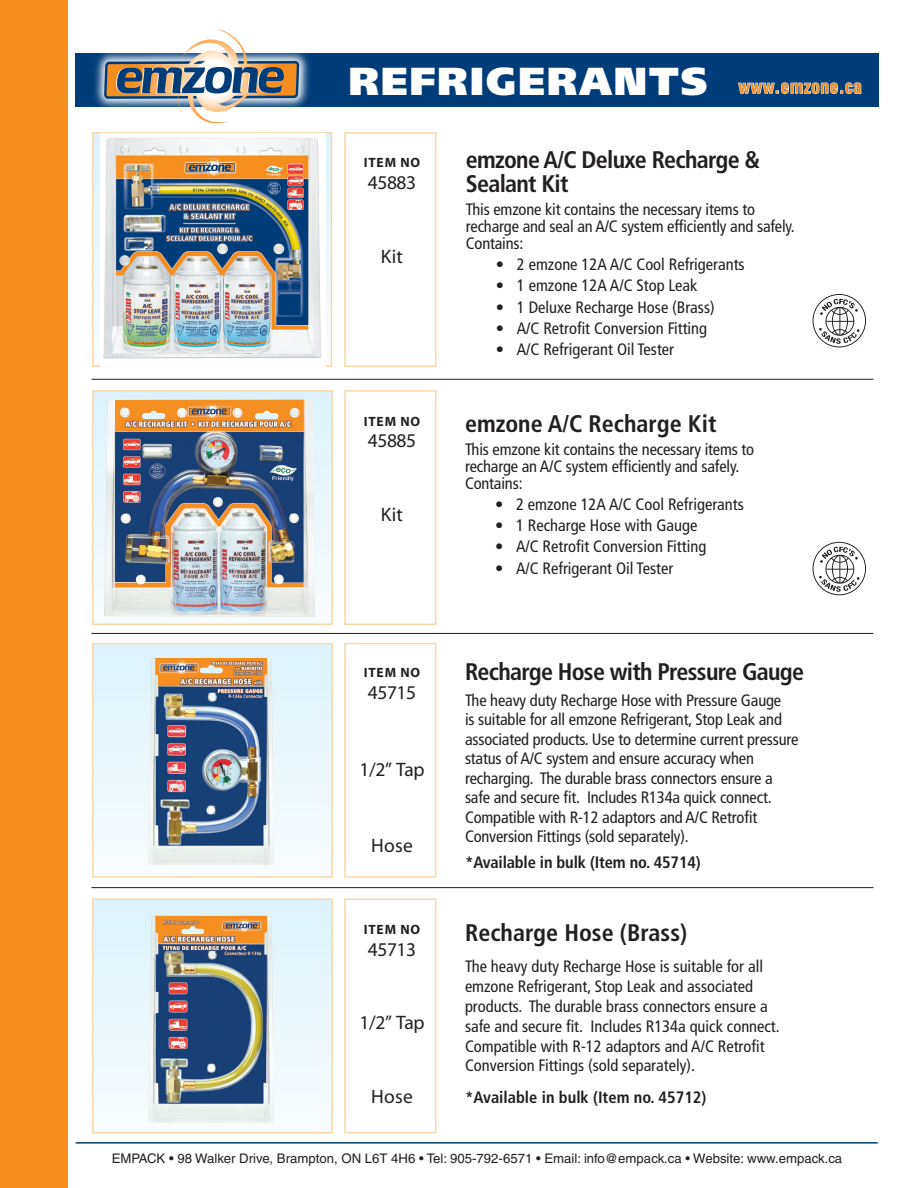
<style>
.page{position:relative;width:918px;height:1188px;background:#fff}
.page>*{position:absolute;margin:0;border:0;box-sizing:border-box;transform-origin:0 0}
.t1{font:700 condensed 24px/24.3px "Frutiger LT Std";letter-spacing:-.03em;color:#231f20}
.t2{font:700 condensed 24px "Frutiger LT Std";color:#231f20}
.t3{font:19.5px "Myriad";letter-spacing:-.02em;color:#231f20}
.t4{font:700 condensed 17.7px "Helvetica";letter-spacing:.02em;color:#f68e1e}
.t5{font:condensed 16.5px/19.5px "Frutiger LT Std";letter-spacing:-.01em;color:#231f20}
.t6{font:700 condensed 16.5px "Frutiger LT Std";letter-spacing:-.01em;color:#231f20}
.t7{font:700 13.5px "Myriad";letter-spacing:.06em;color:#231f20}
.t8{font:13.2px "Helvetica";color:#231f20}
.s1{font-family:"Frutiger LT Std";font-weight:900;font-stretch:normal;font-size:39px;color:#fff}
</style>
<div class="page">
<svg style="left:95px;top:135px;width:234px;height:202px"></svg>
<div style="left:92px;top:132px;width:240px;height:235px;border:2px solid #fbd7a7"></div>
<svg style="left:95px;top:393px;width:235px;height:224px"></svg>
<div style="left:92px;top:390px;width:241px;height:235px;border:2px solid #fbd7a7"></div>
<div style="left:93px;top:644px;width:239px;height:233px;background:linear-gradient(to bottom,#dcf2fc,#f9fcfe)"></div>
<div style="left:92px;top:643px;width:241px;height:235px;border:2px solid #fbd7a7"></div>
<img style="left:148px;top:658px;width:126px;height:207px">
<div style="left:344px;top:643px;width:92px;height:235px;border:2px solid #fbd7a7"></div>
<div style="left:93px;top:899px;width:239px;height:234px;background:linear-gradient(to bottom,#dcf2fc,#f8fcfe)"></div>
<div style="left:92px;top:898px;width:241px;height:235px;border:2px solid #fbd7a7"></div>
<div style="left:344px;top:898px;width:92px;height:235px;border:2px solid #fbd7a7"></div>
<img style="left:148px;top:915px;width:126px;height:208px">
<div style="left:76px;top:53px;width:803px;height:54px;background:#003d78"></div>
<svg style="left:738px;top:82px;width:124px;height:12px"></svg>
<div style="left:0;top:0;width:68px;height:1188px;background:#f68e1e"></div>
<img style="left:92px;top:53px;width:228px;height:99px">
<svg style="left:103px;top:29px;width:197px;height:96px"></svg>
<hr style="left:76px;top:1142px;width:802px;height:2px;background:#003d78">
<img style="left:101px;top:134px;width:224px;height:232px">
<img style="left:104px;top:400px;width:211px;height:217px">
<hr style="left:92px;top:379px;width:781px;height:1px;background:#231f20">
<hr style="left:92px;top:633px;width:781px;height:1px;background:#231f20">
<hr style="left:92px;top:887px;width:781px;height:1px;background:#231f20">
<div style="left:344px;top:132px;width:92px;height:235px;border:2px solid #fbd7a7"></div>
<div style="left:344px;top:390px;width:92px;height:235px;border:2px solid #fbd7a7"></div>
<svg style="left:813px;top:294px;width:53px;height:53px"></svg>
<svg style="left:813px;top:542px;width:53px;height:53px"></svg>
<p class="t4" style="left:349px;top:76px;width:515px"><span class="s1">REFRIGERANTS</span> www.emzone.ca</p>
<p class="t7" style="left:364px;top:156px;width:58px">ITEM NO</p>
<p class="t3" style="left:368px;top:173px;width:50px">45883</p>
<p class="t3" style="left:381px;top:246px;width:24px">Kit</p>
<p class="t7" style="left:364px;top:414px;width:58px">ITEM NO</p>
<p class="t3" style="left:368px;top:431px;width:50px">45885</p>
<p class="t3" style="left:381px;top:505px;width:24px">Kit</p>
<p class="t7" style="left:364px;top:666px;width:58px">ITEM NO</p>
<p class="t3" style="left:368px;top:683px;width:50px">45715</p>
<p class="t3" style="left:360px;top:760px;width:67px">1/2” Tap</p>
<p class="t3" style="left:371px;top:836px;width:43px">Hose</p>
<p class="t7" style="left:364px;top:922px;width:58px">ITEM NO</p>
<p class="t3" style="left:368px;top:939px;width:50px">45713</p>
<p class="t3" style="left:360px;top:1013px;width:67px">1/2” Tap</p>
<p class="t3" style="left:371px;top:1086px;width:43px">Hose</p>
<p class="t1" style="left:466px;top:148px;width:296px">emzone A/C Deluxe Recharge &amp;<br>Sealant Kit</p>
<p class="t5" style="left:466px;top:201px;width:330px;line-height:16.8px">This emzone kit contains the necessary items to recharge and seal an A/C system efficiently and safely.<br>Contains:</p>
<p class="t5" style="left:496px;top:255px;width:250px">• 2 emzone 12A A/C Cool Refrigerants</p>
<p class="t5" style="left:496px;top:276px;width:203px">• 1 emzone 12A A/C Stop Leak</p>
<p class="t5" style="left:496px;top:297px;width:220px">• 1 Deluxe Recharge Hose (Brass)</p>
<p class="t5" style="left:496px;top:319px;width:213px">• A/C Retrofit Conversion Fitting</p>
<p class="t5" style="left:496px;top:340px;width:180px">• A/C Refrigerant Oil Tester</p>
<p class="t2" style="left:465px;top:410px;width:253px">emzone A/C Recharge Kit</p>
<p class="t5" style="left:465px;top:441px;width:291px;line-height:16.8px">This emzone kit contains the necessary items to recharge an A/C system efficiently and safely.<br>Contains:</p>
<p class="t5" style="left:495px;top:495px;width:250px">• 2 emzone 12A A/C Cool Refrigerants</p>
<p class="t5" style="left:495px;top:516px;width:204px">• 1 Recharge Hose with Gauge</p>
<p class="t5" style="left:495px;top:537px;width:213px">• A/C Retrofit Conversion Fitting</p>
<p class="t5" style="left:495px;top:558px;width:180px">• A/C Refrigerant Oil Tester</p>
<p class="t1" style="left:465px;top:660px;width:341px">Recharge Hose with Pressure Gauge</p>
<p class="t5" style="left:465px;top:690px;width:335px">The heavy duty Recharge Hose with Pressure Gauge<br>is suitable for all emzone Refrigerant, Stop Leak and associated products. Use to determine current pressure status of A/C system and ensure accuracy when recharging. The durable brass connectors ensure a safe and secure fit. Includes R134a quick connect.<br>Compatible with R-12 adaptors and A/C Retrofit Conversion Fittings (sold separately).</p>
<p class="t6" style="left:465px;top:852px;width:237px">*Available in bulk (Item no. 45714)</p>
<p class="t2" style="left:465px;top:918px;width:224px">Recharge Hose (Brass)</p>
<p class="t5" style="left:465px;top:957px;width:316px">The heavy duty Recharge Hose is suitable for all emzone Refrigerant, Stop Leak and associated products. The durable brass connectors ensure a safe and secure fit. Includes R134a quick connect.<br>Compatible with R-12 adaptors and A/C Retrofit Conversion Fittings (sold separately).</p>
<p class="t6" style="left:465px;top:1088px;width:243px">*Available in bulk (Item no. 45712)</p>
<p class="t8" style="left:112px;top:1150px;width:732px">EMPACK • 98 Walker Drive, Brampton, ON L6T 4H6 • Tel: 905-792-6571 • Email: info@empack.ca • Website: www.empack.ca</p>
</div>
